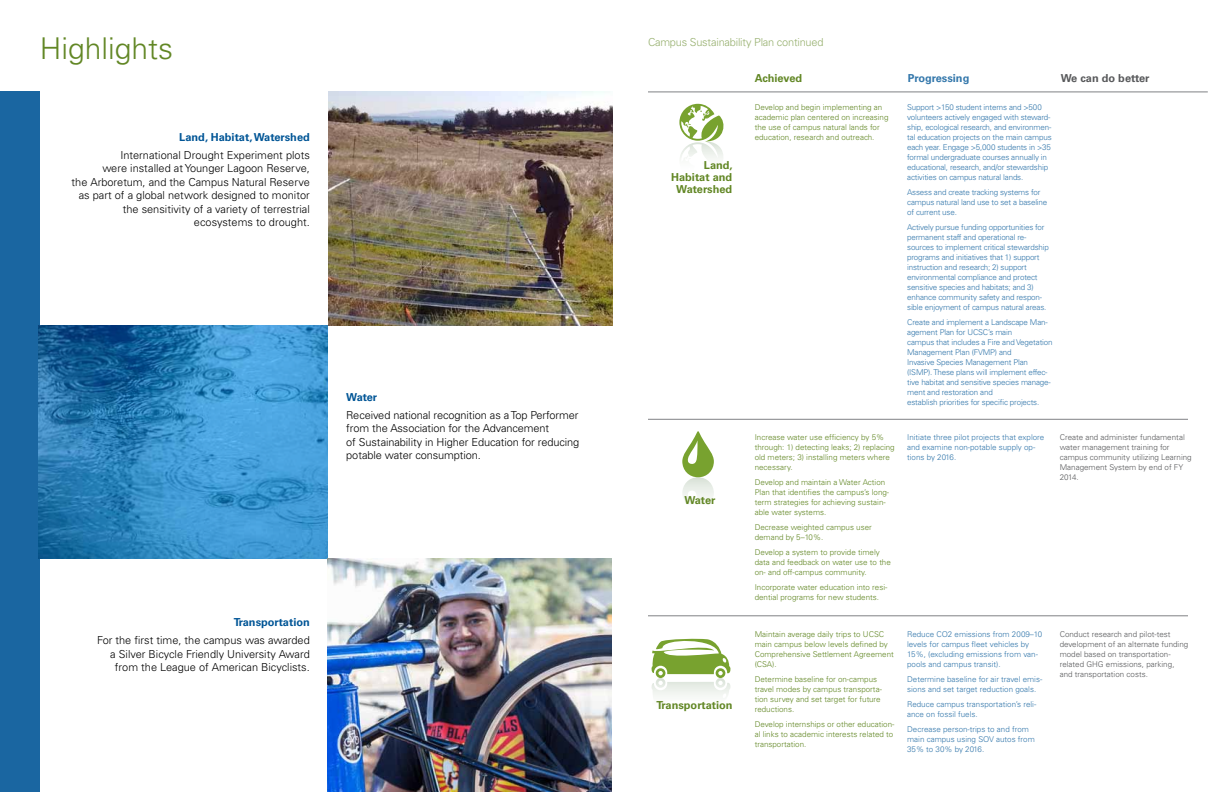
<style>
.page{position:relative;width:1224px;height:792px;background:#fff}
.page>*{position:absolute;margin:0;border:0;box-sizing:border-box;transform-origin:0 0}
.t1{font:300 30px "Univers";color:#628725}
.t2{font:300 11px/13.5px "Univers";color:#000;text-align:right}
.t3{font:700 11px/12px "Univers";color:#628725;text-align:right}
.t4{font:700 11px "Univers";color:#005596}
.t5{font:300 11px "Univers";letter-spacing:-.02em;color:#97b06f}
.t6{font:700 11px "Univers";color:#58595b}
.t7{font:700 11px "Univers";color:#3377ab}
.t8{font:300 8px/10px "Univers";letter-spacing:-.02em;color:#3377ab}
.t9{font:300 8px/10px "Univers";color:#628725}
.t10{font:300 8px/10px "Univers";color:#3377ab}
.t11{font:300 8px/10px "Univers";color:#58595b}
</style>
<div class="page">
<img style="left:329px;top:92px;width:283px;height:234px">
<div style="left:0;top:92px;width:40px;height:700px;background:#1a66a1"></div>
<hr style="left:648px;top:419px;width:540px;height:1px;background:#808285">
<hr style="left:648px;top:616px;width:540px;height:1px;background:#808285">
<hr style="left:648px;top:92px;width:560px;height:1px;background:#808285">
<svg style="left:682px;top:431px;width:32px;height:67px"></svg>
<svg style="left:679px;top:104px;width:45px;height:55px"></svg>
<svg style="left:651px;top:638px;width:80px;height:58px"></svg>
<img style="left:39px;top:326px;width:289px;height:233px">
<img style="left:328px;top:559px;width:283px;height:233px">
<h1 class="t1" style="left:40px;top:30px;width:135px">Highlights</h1>
<h2 class="t4" style="left:179px;top:130px;width:132px">Land, Habitat, Watershed</h2>
<p class="t2" style="left:72px;top:148px;width:240px">International Drought Experiment plots<br>were installed at Younger Lagoon Reserve,<br>the Arboretum, and the Campus Natural Reserve as part of a global network designed to monitor the sensitivity of a variety of terrestrial ecosystems to drought.</p>
<h2 class="t4" style="left:346px;top:391px;width:32px">Water</h2>
<h2 class="t2" style="left:346px;top:408px;width:235px;text-align:left">Received national recognition as a Top Performer from the Association for the Advancement<br>of Sustainability in Higher Education for reducing potable water consumption.</h2>
<h2 class="t4" style="left:234px;top:616px;width:78px">Transportation</h2>
<h2 class="t2" style="left:97px;top:634px;width:214px">For the first time, the campus was awarded a Silver Bicycle Friendly University Award from the League of American Bicyclists.</h2>
<h2 class="t5" style="left:648px;top:35px;width:177px">Campus Sustainability Plan continued</h2>
<h2 class="t3" style="left:671px;top:159px;width:63px">Land,<br>Habitat and<br>Watershed</h2>
<h2 class="t3" style="left:684px;top:494px;width:32px">Water</h2>
<h2 class="t3" style="left:656px;top:699px;width:78px">Transportation</h2>
<h2 class="t3" style="left:755px;top:73px;width:49px">Achieved</h2>
<h2 class="t7" style="left:908px;top:72px;width:63px">Progressing</h2>
<h2 class="t6" style="left:1061px;top:72px;width:90px">We can do better</h2>
<p class="t9" style="left:755px;top:102px;width:135px">Develop and begin implementing an academic plan centered on increasing the use of campus natural lands for education, research and outreach.</p>
<p class="t9" style="left:755px;top:432px;width:142px">Increase water use efficiency by 5% through: 1) detecting leaks; 2) replacing old meters; 3) installing meters where necessary.</p>
<p class="t9" style="left:755px;top:477px;width:136px">Develop and maintain a Water Action Plan that identifies the campus’s long&shy;term strategies for achieving sustain&shy;able water systems.</p>
<p class="t9" style="left:755px;top:522px;width:119px">Decrease weighted campus user demand by 5–10%.</p>
<p class="t9" style="left:755px;top:547px;width:138px">Develop a system to provide timely data and feedback on water use to the on- and off-campus community.</p>
<p class="t9" style="left:755px;top:582px;width:134px">Incorporate water education into resi&shy;dential programs for new students.</p>
<p class="t9" style="left:755px;top:629px;width:141px">Maintain average daily trips to UCSC main campus below levels defined by<br>Comprehensive Settlement Agreement (CSA).</p>
<p class="t9" style="left:755px;top:674px;width:129px">Determine baseline for on-campus travel modes by campus transporta&shy;tion survey and set target for future reductions.</p>
<p class="t9" style="left:755px;top:719px;width:141px">Develop internships or other education&shy;al links to academic interests related to transportation.</p>
<p class="t8" style="left:907px;top:102px;width:146px">Support &gt;150 student interns and &gt;500 volunteers actively engaged with steward&shy;ship, ecological research, and environmen&shy;tal education projects on the main campus each year. Engage &gt;5,000 students in &gt;35 formal undergraduate courses annually in educational, research, and/or stewardship activities on campus natural lands.</p>
<p class="t8" style="left:907px;top:187px;width:142px">Assess and create tracking systems for campus natural land use to set a baseline of current use.</p>
<p class="t8" style="left:907px;top:222px;width:143px">Actively pursue funding opportunities for permanent staff and operational re&shy;sources to implement critical stewardship programs and initiatives that 1) support instruction and research; 2) support environmental compliance and protect sensitive species and habitats; and 3) enhance community safety and respon&shy;sible enjoyment of campus natural areas.</p>
<p class="t8" style="left:907px;top:317px;width:147px">Create and implement a Landscape Man&shy;agement Plan for UCSC’s main<br>campus that includes a Fire and Vegetation Management Plan (FVMP) and<br>Invasive Species Management Plan (ISMP). These plans will implement effec&shy;tive habitat and sensitive species manage&shy;ment and restoration and<br>establish priorities for specific projects.</p>
<p class="t10" style="left:907px;top:432px;width:139px">Initiate three pilot projects that explore and examine non-potable supply op&shy;tions by 2016.</p>
<p class="t11" style="left:1060px;top:432px;width:134px">Create and administer fundamental water management training for campus community utilizing Learning<br>Management System by end of FY<br>2014.</p>
<p class="t10" style="left:907px;top:629px;width:137px">Reduce CO2 emissions from 2009–10 levels for campus fleet vehicles by 15%, (excluding emissions from van&shy;pools and campus transit).</p>
<p class="t10" style="left:907px;top:674px;width:137px">Determine baseline for air travel emis&shy;sions and set target reduction goals.</p>
<p class="t10" style="left:907px;top:699px;width:131px">Reduce campus transportation’s reli&shy;ance on fossil fuels.</p>
<p class="t10" style="left:907px;top:724px;width:129px">Decrease person-trips to and from main campus using SOV autos from<br>35% to 30% by 2016.</p>
<p class="t11" style="left:1060px;top:629px;width:130px">Conduct research and pilot-test development of an alternate funding model based on transportation&shy;related GHG emissions, parking, and transportation costs.</p>
</div>
